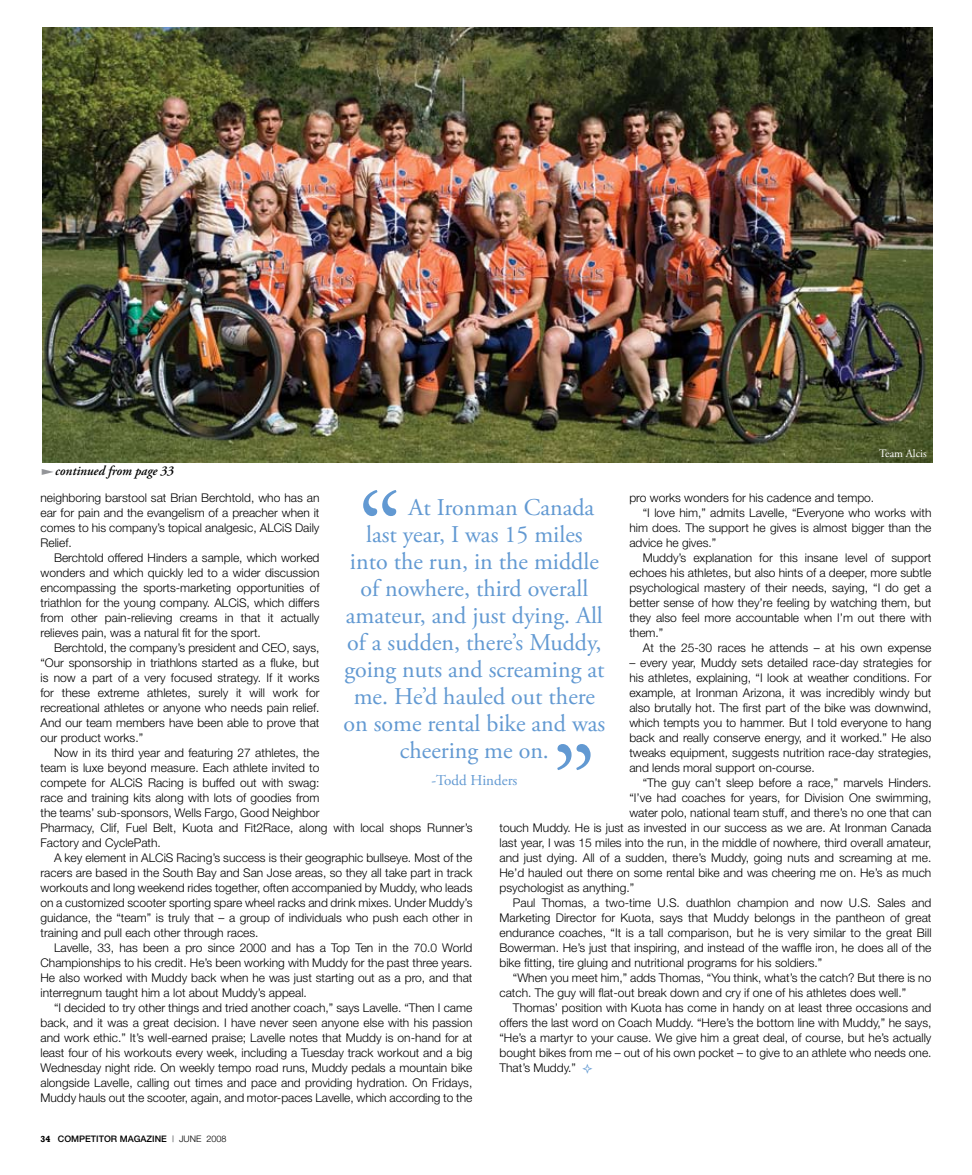
<style>
.page{position:relative;width:972px;height:1175px;background:#fff}
.page>*{position:absolute;margin:0;border:0;box-sizing:border-box;transform-origin:0 0}
.t1{font:112.5px "Adobe Garamond Pro";color:#6299d2}
.t2{font:24px "Adobe Garamond Pro";color:#6299d2}
.t3{font:15px "Adobe Garamond Pro";color:#6299d2}
.t4{font:italic 600 13.5px "Adobe Garamond Pro";color:#000;scale:.96 1}
.t5{font:300 12px/15px "Helvetica Neue";color:#000;text-align:justify}
.t6{font:11.25px "Adobe Garamond Pro";color:#fff}
.t7{font:500 9px "Helvetica Neue";color:#000}
.s1{color:#939598}
.s2{font-family:"Rockwell";font-weight:700}
.s3{color:#808284}
.s4{font-weight:300}
</style>
<div class="page">
<img style="left:42px;top:27px;width:891px;height:435px">
<p class="t4" style="left:40px;top:463px;width:140px"><span class="s1">❑</span>continued from page 33</p>
<p class="t6" style="left:879px;top:446px;width:49px">Team Alcis</p>
<h1 class="t1" style="left:357px;top:466px;width:47px">“</h1>
<p class="t5" style="left:40px;top:489px;width:281px">neighboring barstool sat Brian Berchtold, who has an ear for pain and the evangelism of a preacher when it comes to his company’s topical analgesic, ALCiS Daily Relief.</p>
<p class="t5" style="left:40px;top:549px;width:281px;text-indent:14px">Berchtold offered Hinders a sample, which worked wonders and which quickly led to a wider discussion encompassing the sports-marketing opportunities of triathlon for the young company. ALCiS, which differs from other pain-relieving creams in that it actually relieves pain, was a natural fit for the sport.</p>
<p class="t5" style="left:40px;top:639px;width:281px;text-indent:14px">Berchtold, the company’s president and CEO, says, “Our sponsorship in triathlons started as a fluke, but is now a part of a very focused strategy. If it works for these extreme athletes, surely it will work for recreational athletes or anyone who needs pain relief.<br>And our team members have been able to prove that our product works.”</p>
<p class="t5" style="left:40px;top:744px;width:433px;text-align:left;text-indent:14px">Now in its third year and featuring 27 athletes, the<br>team is luxe beyond measure. Each athlete invited to<br>compete for ALCiS Racing is buffed out with swag:<br>race and training kits along with lots of goodies from<br>the teams’ sub-sponsors, Wells Fargo, Good Neighbor<br>Pharmacy, Clif, Fuel Belt, Kuota and Fit2Race, along with local shops Runner’s Factory and CyclePath.</p>
<p class="t5" style="left:40px;top:849px;width:434px;text-indent:14px">A key element in ALCiS Racing’s success is their geographic bullseye. Most of the racers are based in the South Bay and San Jose areas, so they all take part in track workouts and long weekend rides together, often accompanied by Muddy, who leads on a customized scooter sporting spare wheel racks and drink mixes. Under Muddy’s guidance, the “team” is truly that – a group of individuals who push each other in training and pull each other through races.</p>
<p class="t5" style="left:40px;top:939px;width:433px;text-indent:14px">Lavelle, 33, has been a pro since 2000 and has a Top Ten in the 70.0 World Championships to his credit. He’s been working with Muddy for the past three years.<br>He also worked with Muddy back when he was just starting out as a pro, and that interregnum taught him a lot about Muddy’s appeal.</p>
<p class="t5" style="left:40px;top:999px;width:434px;text-indent:14px">“I decided to try other things and tried another coach,” says Lavelle. “Then I came back, and it was a great decision. I have never seen anyone else with his passion and work ethic.” It’s well-earned praise; Lavelle notes that Muddy is on-hand for at least four of his workouts every week, including a Tuesday track workout and a big Wednesday night ride. On weekly tempo road runs, Muddy pedals a mountain bike alongside Lavelle, calling out times and pace and providing hydration. On Fridays, Muddy hauls out the scooter, again, and motor-paces Lavelle, which according to the</p>
<p class="t5" style="left:629px;top:489px;width:246px">pro works wonders for his cadence and tempo.</p>
<p class="t5" style="left:643px;top:504px;width:290px">“I love him,” admits Lavelle, “Everyone who works with</p>
<p class="t5" style="left:629px;top:519px;width:304px">him does. The support he gives is almost bigger than the</p>
<p class="t5" style="left:629px;top:534px;width:88px">advice he gives.”</p>
<p class="t5" style="left:643px;top:549px;width:290px">Muddy’s explanation for this insane level of support</p>
<p class="t5" style="left:629px;top:564px;width:304px">echoes his athletes, but also hints of a deeper, more subtle</p>
<p class="t5" style="left:629px;top:579px;width:304px">psychological mastery of their needs, saying, “I do get a</p>
<p class="t5" style="left:629px;top:594px;width:304px">better sense of how they’re feeling by watching them, but</p>
<p class="t5" style="left:629px;top:609px;width:304px">they also feel more accountable when I’m out there with</p>
<p class="t5" style="left:629px;top:624px;width:35px">them.”</p>
<p class="t5" style="left:643px;top:639px;width:290px">At the 25-30 races he attends – at his own expense</p>
<p class="t5" style="left:629px;top:654px;width:304px">– every year, Muddy sets detailed race-day strategies for his athletes, explaining, “I look at weather conditions. For example, at Ironman Arizona, it was incredibly windy but also brutally hot. The first part of the bike was downwind, which tempts you to hammer. But I told everyone to hang back and really conserve energy, and it worked.” He also tweaks equipment, suggests nutrition race-day strategies, and lends moral support on-course.</p>
<p class="t5" style="left:643px;top:774px;width:290px">“The guy can’t sleep before a race,” marvels Hinders.</p>
<p class="t5" style="left:629px;top:789px;width:304px">“I’ve had coaches for years, for Division One swimming,</p>
<p class="t5" style="left:629px;top:804px;width:304px">water polo, national team stuff, and there’s no one that can</p>
<p class="t5" style="left:499px;top:819px;width:433px">touch Muddy. He is just as invested in our success as we are. At Ironman Canada</p>
<p class="t5" style="left:499px;top:834px;width:433px">last year, I was 15 miles into the run, in the middle of nowhere, third overall amateur,</p>
<p class="t5" style="left:499px;top:849px;width:433px">and just dying. All of a sudden, there’s Muddy, going nuts and screaming at me.</p>
<p class="t5" style="left:499px;top:864px;width:433px">He’d hauled out there on some rental bike and was cheering me on. He’s as much</p>
<p class="t5" style="left:499px;top:879px;width:136px">psychologist as anything.”</p>
<p class="t5" style="left:513px;top:894px;width:420px">Paul Thomas, a two-time U.S. duathlon champion and now U.S. Sales and</p>
<p class="t5" style="left:499px;top:909px;width:433px">Marketing Director for Kuota, says that Muddy belongs in the pantheon of great</p>
<p class="t5" style="left:499px;top:924px;width:434px">endurance coaches, “It is a tall comparison, but he is very similar to the great Bill</p>
<p class="t5" style="left:499px;top:939px;width:433px">Bowerman. He’s just that inspiring, and instead of the waffle iron, he does all of the</p>
<p class="t5" style="left:499px;top:954px;width:324px">bike fitting, tire gluing and nutritional programs for his soldiers.”</p>
<p class="t5" style="left:513px;top:969px;width:420px">“When you meet him,” adds Thomas, “You think, what’s the catch? But there is no</p>
<p class="t5" style="left:499px;top:984px;width:408px">catch. The guy will flat-out break down and cry if one of his athletes does well.”</p>
<p class="t5" style="left:513px;top:999px;width:420px">Thomas’ position with Kuota has come in handy on at least three occasions and</p>
<p class="t5" style="left:499px;top:1014px;width:434px">offers the last word on Coach Muddy. “Here’s the bottom line with Muddy,” he says,</p>
<p class="t5" style="left:499px;top:1029px;width:434px">“He’s a martyr to your cause. We give him a great deal, of course, but he’s actually</p>
<p class="t5" style="left:499px;top:1044px;width:434px">bought bikes from me – out of his own pocket – to give to an athlete who needs one.</p>
<p class="t5" style="left:499px;top:1059px;width:78px">That’s Muddy.”</p>
<h2 class="t2" style="left:409px;top:493px;width:187px">At Ironman Canada</h2>
<h2 class="t2" style="left:366px;top:520px;width:218px">last year, I was 15 miles</h2>
<h2 class="t2" style="left:350px;top:547px;width:250px">into the run, in the middle</h2>
<h2 class="t2" style="left:361px;top:574px;width:229px">of nowhere, third overall</h2>
<h2 class="t2" style="left:346px;top:601px;width:258px">amateur, and just dying. All</h2>
<h2 class="t2" style="left:347px;top:628px;width:256px">of a sudden, there’s Muddy,</h2>
<h2 class="t2" style="left:344px;top:655px;width:262px">going nuts and screaming at</h2>
<h2 class="t2" style="left:354px;top:682px;width:243px">me. He’d hauled out there</h2>
<h2 class="t2" style="left:343px;top:709px;width:263px">on some rental bike and was</h2>
<h2 class="t2" style="left:400px;top:736px;width:151px">cheering me on.</h2>
<p class="t3" style="left:431px;top:771px;width:88px">-Todd Hinders</p>
<h1 class="t1" style="left:551px;top:719px;width:47px">”</h1>
<p class="t7" style="left:40px;top:1133px;width:187px"><span class="s2">34</span> COMPETITOR MAGAZINE <span class="s3">|</span> <span class="s4">JUNE 2008</span></p>
</div>
